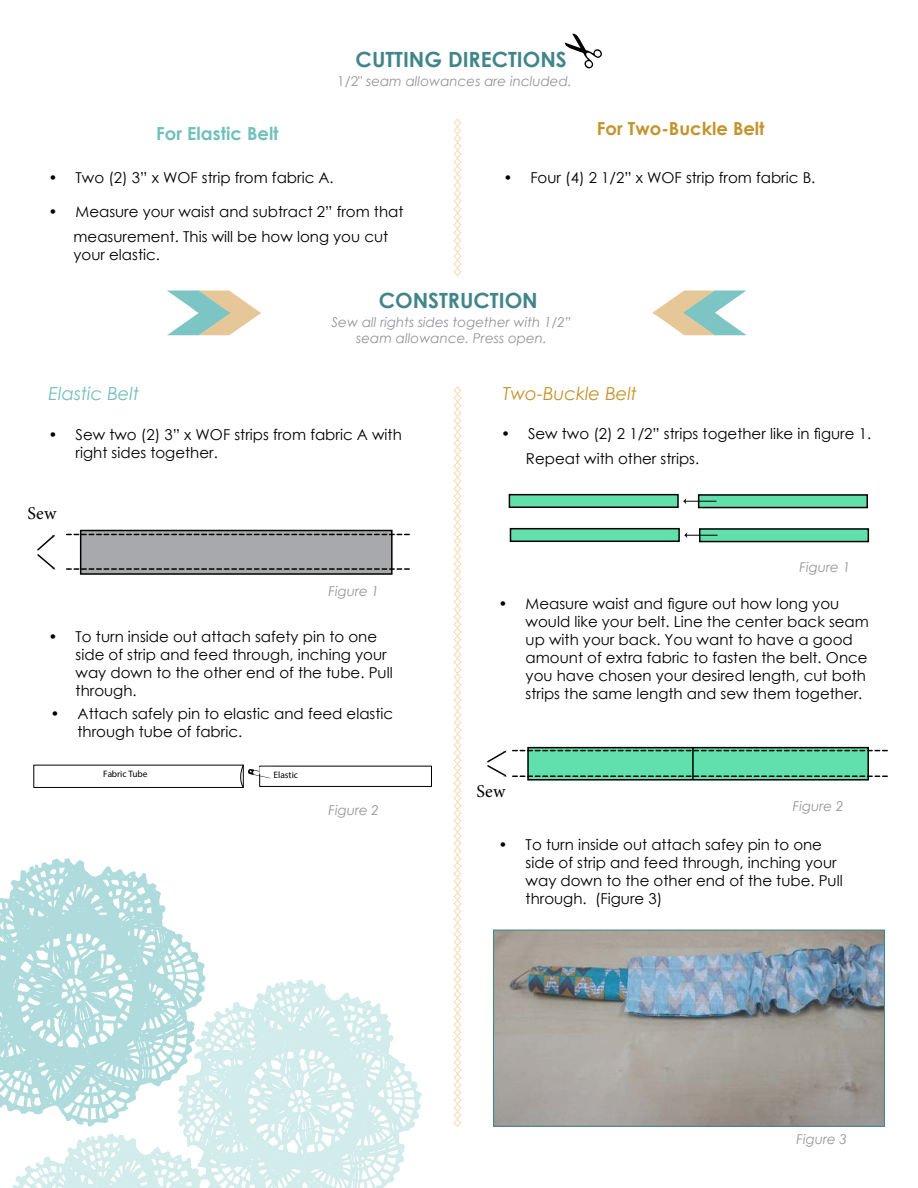
<style>
.page{position:relative;width:918px;height:1188px;background:#fff}
.page>*{position:absolute;margin:0;border:0;box-sizing:border-box;transform-origin:0 0}
.t1{font:700 21px "Century Gothic";color:#41858a}
.t2{font:700 18px "Century Gothic";color:#c3942c}
.t3{font:italic 18px "Century Gothic";color:#c3942c}
.t4{font:700 18px "Century Gothic";color:#71c0bb}
.t5{font:italic 18px "Century Gothic";color:#71c0bb}
.t6{font:18px "Minion Pro";letter-spacing:.01em;color:#000}
.t7{font:15px/18px "Century Gothic";color:#000}
.t8{font:italic 13.5px/16.2px "Century Gothic";color:#939598;text-align:center}
.t9{font:9.3px "Myriad Pro";color:#000}
.s1{font-style:normal}
</style>
<div class="page">
<svg style="left:453px;top:118px;width:9px;height:158px"></svg>
<svg style="left:453px;top:386px;width:9px;height:741px"></svg>
<svg style="left:565px;top:33px;width:37px;height:36px"></svg>
<svg style="left:183px;top:979px;width:239px;height:209px;fill:#d2ebeb"></svg>
<svg style="left:0;top:858px;width:206px;height:269px;fill:#b0dbdc"></svg>
<svg style="left:12px;top:1133px;width:221px;height:55px"></svg>
<div style="left:81px;top:531px;width:311px;height:43px;background:#a7a9ac"></div>
<div style="left:80px;top:530px;width:313px;height:45px;border:2px solid #000"></div>
<svg style="left:67px;top:534px;width:342px;height:1px"></svg>
<svg style="left:67px;top:568px;width:342px;height:2px"></svg>
<svg style="left:37px;top:535px;width:18px;height:35px"></svg>
<div style="left:34px;top:765px;width:210px;height:23px;border:1px solid #000"></div>
<div style="left:259px;top:766px;width:173px;height:21px;border:1px solid #000"></div>
<svg style="left:237px;top:765px;width:38px;height:23px"></svg>
<div style="left:509px;top:495px;width:169px;height:12px;background:#61e0ac"></div>
<div style="left:509px;top:494px;width:170px;height:14px;border:2px solid #000"></div>
<div style="left:699px;top:495px;width:168px;height:13px;background:#61e0ac"></div>
<div style="left:698px;top:494px;width:170px;height:14px;border:2px solid #000"></div>
<hr style="left:686px;top:501px;width:30px;height:1px;background:#000">
<svg style="left:683px;top:498px;width:3px;height:6px"></svg>
<div style="left:510px;top:529px;width:169px;height:12px;background:#61e0ac"></div>
<div style="left:510px;top:528px;width:170px;height:14px;border:2px solid #000"></div>
<div style="left:700px;top:529px;width:168px;height:13px;background:#61e0ac"></div>
<div style="left:699px;top:528px;width:170px;height:14px;border:2px solid #000"></div>
<hr style="left:687px;top:535px;width:30px;height:1px;background:#000">
<svg style="left:684px;top:532px;width:3px;height:6px"></svg>
<div style="left:528px;top:748px;width:340px;height:32px;background:#61e0ac"></div>
<div style="left:527px;top:747px;width:342px;height:34px;border:2px solid #000"></div>
<svg style="left:513px;top:750px;width:374px;height:1px"></svg>
<svg style="left:513px;top:776px;width:374px;height:1px"></svg>
<svg style="left:487px;top:750px;width:20px;height:27px"></svg>
<hr style="left:692px;top:747px;width:2px;height:32px;background:#000">
<img style="left:495px;top:932px;width:388px;height:193px">
<div style="left:493px;top:930px;width:392px;height:197px;border:1px solid #41868b"></div>
<svg style="left:167px;top:290px;width:94px;height:45px"></svg>
<svg style="left:652px;top:290px;width:95px;height:45px"></svg>
<p class="t4" style="left:156px;top:119px;width:124px">For Elastic Belt</p>
<h1 class="t1" style="left:356px;top:44px;width:213px">CUTTING DIRECTIONS</h1>
<p class="t8" style="left:337px;top:73px;width:236px"><span class="s1">1/2"</span> seam allowances are included.</p>
<p class="t2" style="left:597px;top:115px;width:169px">For Two-Buckle Belt</p>
<p class="t7" style="left:49px;top:169px;width:287px">• Two (2) 3” x WOF strip from fabric A.</p>
<p class="t7" style="left:74px;top:199px;width:331px;line-height:24.8px;text-indent:-25px">• Measure your waist and subtract 2” from that measurement. This will be how long you cut</p>
<p class="t7" style="left:74px;top:245px;width:88px">your elastic.</p>
<p class="t7" style="left:503px;top:169px;width:314px">• Four (4) 2 1/2” x WOF strip from fabric B.</p>
<h1 class="t1" style="left:379px;top:284px;width:161px">CONSTRUCTION</h1>
<p class="t8" style="left:332px;top:313px;width:241px">Sew all rights sides together with 1/2” seam allowance. Press open.</p>
<p class="t5" style="left:49px;top:381px;width:92px">Elastic Belt</p>
<p class="t3" style="left:503px;top:381px;width:136px">Two-Buckle Belt</p>
<p class="t7" style="left:76px;top:425px;width:328px;text-indent:-27px">• Sew two (2) 3” x WOF strips from fabric A with right sides together.</p>
<p class="t6" style="left:27px;top:501px;width:30px">Sew</p>
<p class="t8" style="left:328px;top:583px;width:52px">Figure 1</p>
<p class="t7" style="left:76px;top:628px;width:319px;text-indent:-27px">• To turn inside out attach safety pin to one side of strip and feed through, inching your way down to the other end of the tube. Pull through.</p>
<p class="t7" style="left:78px;top:704px;width:317px;text-indent:-27px">• Attach safely pin to elastic and feed elastic through tube of fabric.</p>
<p class="t9" style="left:103px;top:768px;width:46px">Fabric Tube</p>
<p class="t9" style="left:274px;top:769px;width:26px">Elastic</p>
<p class="t8" style="left:328px;top:802px;width:52px">Figure 2</p>
<p class="t7" style="left:526px;top:421px;width:347px;line-height:24.8px;text-indent:-25px">• Sew two (2) 2 1/2” strips together like in figure 1.<br>Repeat with other strips.</p>
<p class="t8" style="left:800px;top:559px;width:52px">Figure 1</p>
<p class="t7" style="left:526px;top:595px;width:345px;text-indent:-27px">• Measure waist and figure out how long you would like your belt. Line the center back seam up with your back. You want to have a good amount of extra fabric to fasten the belt. Once you have chosen your desired length, cut both strips the same length and sew them together.</p>
<p class="t6" style="left:477px;top:779px;width:30px">Sew</p>
<p class="t8" style="left:793px;top:797px;width:52px">Figure 2</p>
<p class="t7" style="left:526px;top:835px;width:319px;text-indent:-27px">• To turn inside out attach safey pin to one side of strip and feed through, inching your way down to the other end of the tube. Pull through. (Figure 3)</p>
<p class="t8" style="left:796px;top:1131px;width:52px">Figure 3</p>
</div>
